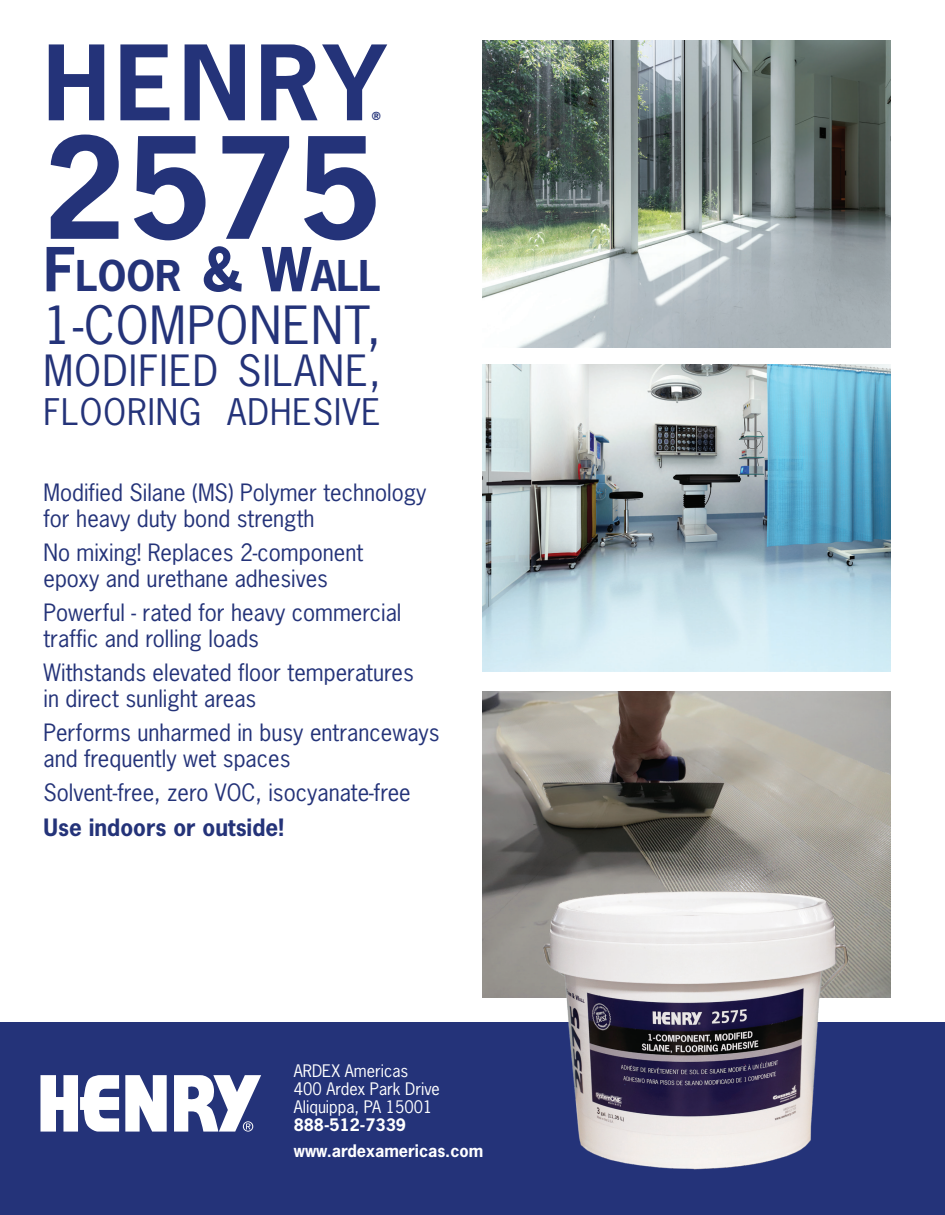
<style>
.page{position:relative;width:945px;height:1215px;background:#fff}
.page>*{position:absolute;margin:0;border:0;box-sizing:border-box;transform-origin:0 0}
.t1{font:700 132px "News Gothic Std";color:#243379}
.t2{font:700 97.5px "News Gothic Std";letter-spacing:.06em;color:#243379}
.t3{font:49.5px "News Gothic Std";letter-spacing:.02em;color:#243379}
.t4{font:40.5px "News Gothic Std";letter-spacing:.03em;color:#243379}
.t5{font:700 39.9px "News Gothic Std";color:#243379}
.t6{font:34.5px "News Gothic Std";letter-spacing:.03em;color:#243379}
.t7{font:22.5px/25.5px "News Gothic Std";color:#243379}
.t8{font:700 22.5px "News Gothic Std";color:#243379}
.t9{font:16.2px/17.9px "News Gothic Std";color:#fff}
.t10{font:700 16.2px/26px "News Gothic Std";color:#fff}
.t11{font:700 10.5px "News Gothic Std";color:#243379}
.s1{font-size:57px}
</style>
<div class="page">
<div style="left:0;top:1022px;width:945px;height:193px;background:#243379"></div>
<svg style="left:40px;top:1075px;width:79px;height:57px"></svg>
<svg style="left:125px;top:1075px;width:42px;height:57px"></svg>
<svg style="left:174px;top:1075px;width:87px;height:57px"></svg>
<img style="left:482px;top:365px;width:408px;height:306px">
<img style="left:482px;top:40px;width:408px;height:307px">
<img style="left:482px;top:691px;width:408px;height:307px">
<img style="left:518px;top:861px;width:339px;height:309px">
<h2 class="t2" style="left:44px;top:19px;width:345px">HENRY</h2>
<p class="t11" style="left:372px;top:109px;width:11px">®</p>
<h1 class="t1" style="left:44px;top:102px;width:339px">2575</h1>
<h3 class="t5" style="left:44px;top:250px;width:339px"><span class="s1">F</span>LOOR <span class="s1">&amp; W</span>ALL</h3>
<h3 class="t3" style="left:44px;top:293px;width:339px">1-COMPONENT,</h3>
<h3 class="t4" style="left:44px;top:345px;width:339px">MODIFIED SILANE,</h3>
<h3 class="t6" style="left:44px;top:390px;width:339px">FLOORING ADHESIVE</h3>
<p class="t7" style="left:44px;top:480px;width:385px">Modified Silane (MS) Polymer technology for heavy duty bond strength</p>
<p class="t7" style="left:44px;top:540px;width:321px">No mixing! Replaces 2-component epoxy and urethane adhesives</p>
<p class="t7" style="left:44px;top:600px;width:359px">Powerful - rated for heavy commercial traffic and rolling loads</p>
<p class="t7" style="left:44px;top:660px;width:372px">Withstands elevated floor temperatures in direct sunlight areas</p>
<p class="t7" style="left:44px;top:720px;width:398px">Performs unharmed in busy entranceways and frequently wet spaces</p>
<p class="t7" style="left:44px;top:780px;width:369px">Solvent-free, zero VOC, isocyanate-free</p>
<p class="t8" style="left:44px;top:812px;width:242px">Use indoors or outside!</p>
<p class="t9" style="left:294px;top:1062px;width:148px">ARDEX Americas<br>400 Ardex Park Drive<br>Aliquippa, PA 15001</p>
<p class="t10" style="left:294px;top:1111px;width:191px">888-512-7339 www.ardexamericas.com</p>
</div>
